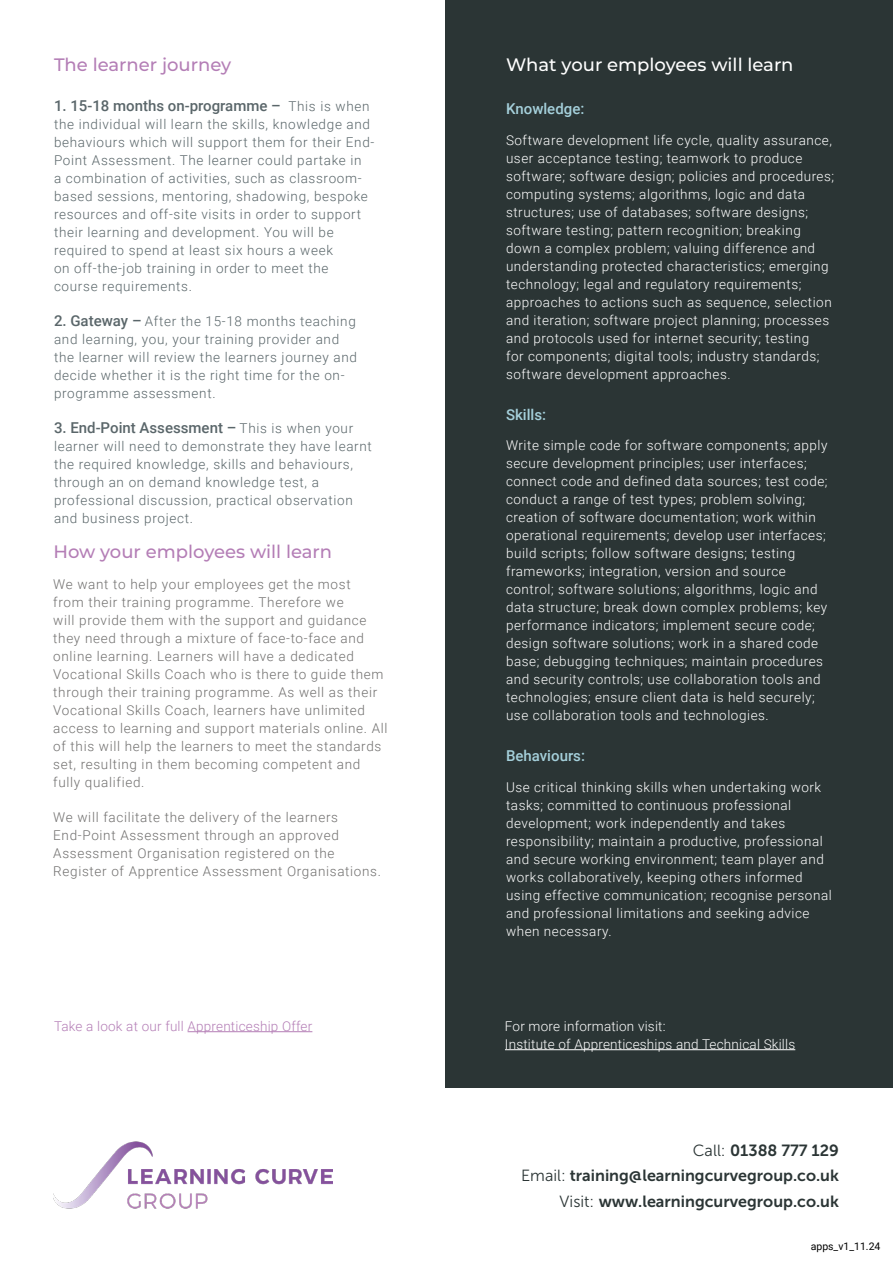
<style>
.page{position:relative;width:893px;height:1263px;background:#fff}
.page>*{position:absolute;margin:0;border:0;box-sizing:border-box;transform-origin:0 0}
.t1{font:500 18px "Montserrat";color:#b47eb6}
.t2{font:500 18px "Montserrat";color:#fff}
.t3{font:16.2px/25.3px "Museo Sans 700";color:#2b3535;text-align:right}
.t4{font:500 15px "Roboto";color:#5a666a}
.t5{font:500 15px "Roboto";color:#a5d0db}
.t6{font:300 13.5px/18px "Roboto";letter-spacing:.04em;color:#fff}
.t7{font:300 13.5px/18px "Roboto";letter-spacing:.05em;color:#5a666a}
.t8{font:300 13.5px/18px "Roboto";letter-spacing:.05em;color:#71706f}
.t9{font:300 13.5px/18px "Roboto";letter-spacing:.015em;color:#fff}
.t10{font:300 13.5px "Roboto";letter-spacing:.015em;color:#b47eb6}
.t11{font:10.5px "Roboto";color:#000}
.s1{font-weight:300;font-size:13.5px}
.s2{font-weight:500;font-size:15px}
.s3{font-family:"Museo Sans 300"}
</style>
<div class="page">
<div style="left:446px;top:0;width:447px;height:1087px;background:#2b3535"></div>
<hr style="left:188px;top:1031px;width:124px;height:1px;background:#b47eb6">
<hr style="left:505px;top:1049px;width:290px;height:1px;background:#fff">
<img style="left:53px;top:1141px;width:279px;height:67px">
<h1 class="t1" style="left:54px;top:52px;width:179px">The learner journey</h1>
<p class="t4" style="left:54px;top:95px;width:317px">1. 15-18 months on-programme – <span class="s1">This is when</span></p>
<p class="t7" style="left:54px;top:114px;width:322px">the individual will learn the skills, knowledge and behaviours which will support them for their End-Point Assessment. The learner could partake in<br>a combination of activities, such as classroom&shy;based sessions, mentoring, shadowing, bespoke resources and off-site visits in order to support their learning and development. You will be required to spend at least six hours a week<br>on off-the-job training in order to meet the course requirements.</p>
<p class="t7" style="left:54px;top:311px;width:305px"><span class="s2">2. Gateway –</span> After the 15-18 months teaching and learning, you, your training provider and the learner will review the learners journey and decide whether it is the right time for the on&shy;programme assessment.</p>
<p class="t4" style="left:54px;top:417px;width:301px">3. End-Point Assessment – <span class="s1">This is when your</span></p>
<p class="t7" style="left:54px;top:436px;width:319px">learner will need to demonstrate they have learnt the required knowledge, skills and behaviours, through an on demand knowledge test, a professional discussion, practical observation and business project.</p>
<h1 class="t1" style="left:53px;top:539px;width:280px">How your employees will learn</h1>
<p class="t8" style="left:53px;top:574px;width:336px">We want to help your employees get the most<br>from their training programme. Therefore we<br>will provide them with the support and guidance they need through a mixture of face-to-face and online learning. Learners will have a dedicated Vocational Skills Coach who is there to guide them through their training programme. As well as their Vocational Skills Coach, learners have unlimited access to learning and support materials online. All of this will help the learners to meet the standards set, resulting in them becoming competent and fully qualified.</p>
<p class="t8" style="left:53px;top:807px;width:329px">We will facilitate the delivery of the learners End-Point Assessment through an approved Assessment Organisation registered on the Register of Apprentice Assessment Organisations.</p>
<h1 class="t2" style="left:506px;top:52px;width:289px">What your employees will learn</h1>
<p class="t5" style="left:506px;top:98px;width:80px">Knowledge:</p>
<p class="t6" style="left:506px;top:130px;width:330px">Software development life cycle, quality assurance, user acceptance testing; teamwork to produce software; software design; policies and procedures; computing systems; algorithms, logic and data structures; use of databases; software designs; software testing; pattern recognition; breaking down a complex problem; valuing difference and understanding protected characteristics; emerging technology; legal and regulatory requirements; approaches to actions such as sequence, selection and iteration; software project planning; processes and protocols used for internet security; testing<br>for components; digital tools; industry standards; software development approaches.</p>
<p class="t5" style="left:506px;top:404px;width:42px">Skills:</p>
<p class="t6" style="left:506px;top:436px;width:323px">Write simple code for software components; apply secure development principles; user interfaces; connect code and defined data sources; test code; conduct a range of test types; problem solving; creation of software documentation; work within operational requirements; develop user interfaces; build scripts; follow software designs; testing frameworks; integration, version and source control; software solutions; algorithms, logic and data structure; break down complex problems; key performance indicators; implement secure code; design software solutions; work in a shared code base; debugging techniques; maintain procedures and security controls; use collaboration tools and technologies; ensure client data is held securely; use collaboration tools and technologies.</p>
<p class="t5" style="left:506px;top:745px;width:80px">Behaviours:</p>
<p class="t6" style="left:506px;top:778px;width:327px">Use critical thinking skills when undertaking work tasks; committed to continuous professional development; work independently and takes responsibility; maintain a productive, professional and secure working environment; team player and works collaboratively, keeping others informed using effective communication; recognise personal and professional limitations and seeking advice when necessary.</p>
<p class="t10" style="left:54px;top:1016px;width:260px">Take a look at our full Apprenticeship Offer</p>
<p class="t9" style="left:505px;top:1016px;width:292px">For more information visit:<br>Institute of Apprenticeships and Technical Skills</p>
<p class="t3" style="left:521px;top:1138px;width:319px"><span class="s3">Call:</span> 01388 777 129<br><span class="s3">Email:</span> training@learningcurvegroup.co.uk<br><span class="s3">Visit:</span> www.learningcurvegroup.co.uk</p>
<p class="t11" style="left:811px;top:1238px;width:71px">apps_v1_11.24</p>
</div>
